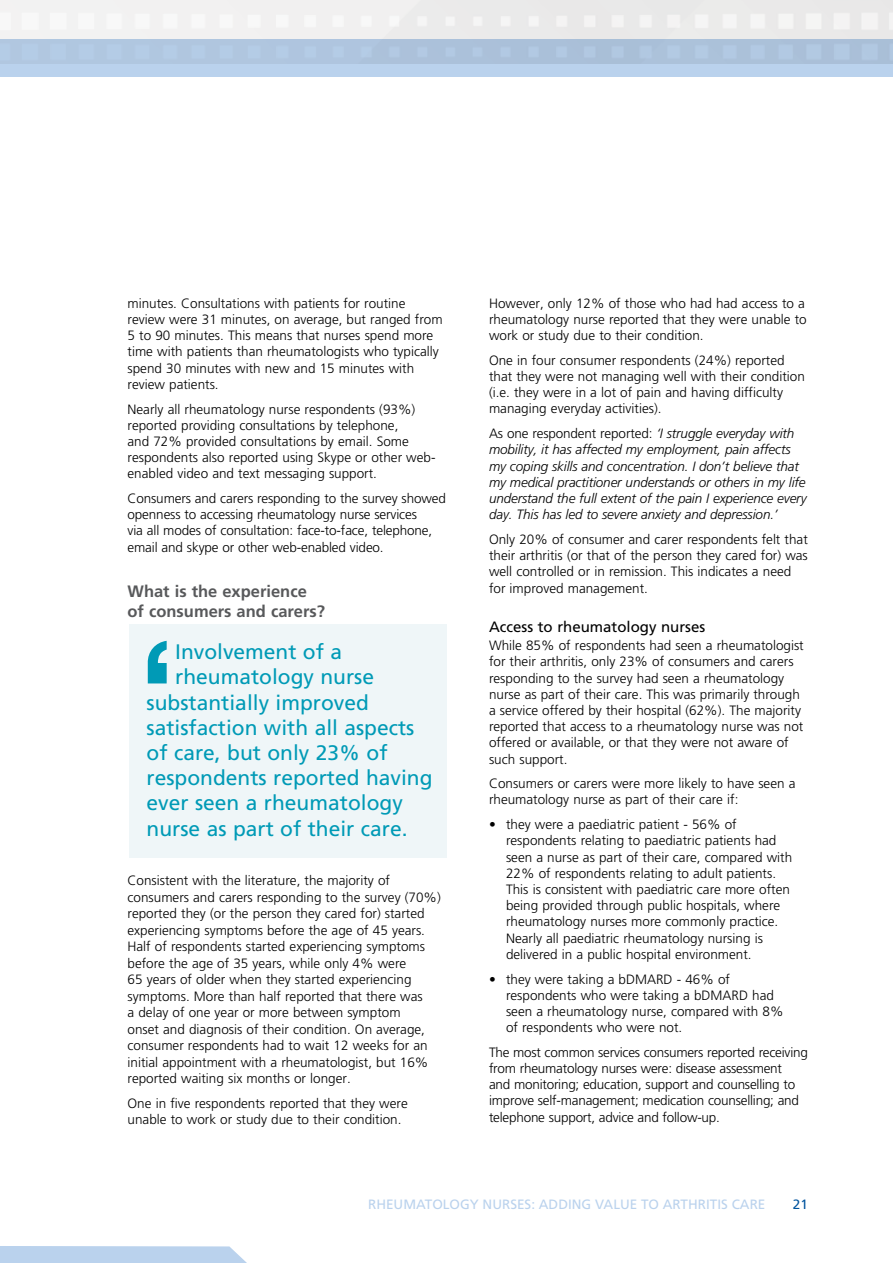
<style>
.page{position:relative;width:893px;height:1263px;background:#fff}
.page>*{position:absolute;margin:0;border:0;box-sizing:border-box;transform-origin:0 0}
.t1{font:21px "Frutiger";color:#009ab6}
.t2{font:700 16.5px/19.8px "Frutiger";color:#58595b}
.t3{font:15px "Frutiger";color:#000}
.t4{font:300 13.5px/16.2px "Frutiger";color:#000}
.t5{font:italic 300 13.5px/16.2px "Frutiger";letter-spacing:-.01em;color:#000}
.t6{font:13.5px "Frutiger";color:#bad2ed}
.t7{font:13.5px "Frutiger";color:#00549e}
.s1{font-style:normal}
</style>
<div class="page">
<svg style="left:0;top:1246px;width:247px;height:17px;background:#bdd4ed"></svg>
<div style="left:0;top:39px;width:893px;height:38px;background:linear-gradient(to right,#b5cce6,#b0c6e0)"></div>
<div style="left:129px;top:624px;width:317px;height:233px;background:#eff6f8"></div>
<svg style="left:147px;top:641px;width:20px;height:42px"></svg>
<p class="t4" style="left:128px;top:295px;width:317px">minutes. Consultations with patients for routine review were 31 minutes, on average, but ranged from 5 to 90 minutes. This means that nurses spend more time with patients than rheumatologists who typically spend 30 minutes with new and 15 minutes with review patients.</p>
<p class="t4" style="left:128px;top:401px;width:309px">Nearly all rheumatology nurse respondents (93%) reported providing consultations by telephone,<br>and 72% provided consultations by email. Some respondents also reported using Skype or other web&shy;enabled video and text messaging support.</p>
<p class="t4" style="left:128px;top:490px;width:320px">Consumers and carers responding to the survey showed openness to accessing rheumatology nurse services<br>via all modes of consultation: face-to-face, telephone, email and skype or other web-enabled video.</p>
<p class="t2" style="left:128px;top:581px;width:199px">What is the experience of consumers and carers?</p>
<h1 class="t1" style="left:175px;top:639px;width:168px">Involvement of a</h1>
<h1 class="t1" style="left:175px;top:665px;width:200px">rheumatology nurse</h1>
<h1 class="t1" style="left:147px;top:690px;width:224px">substantially improved</h1>
<h1 class="t1" style="left:147px;top:715px;width:269px">satisfaction with all aspects</h1>
<h1 class="t1" style="left:147px;top:740px;width:242px">of care, but only 23% of</h1>
<h1 class="t1" style="left:147px;top:765px;width:287px">respondents reported having</h1>
<h1 class="t1" style="left:147px;top:791px;width:258px">ever seen a rheumatology</h1>
<h1 class="t1" style="left:147px;top:816px;width:262px">nurse as part of their care.</h1>
<p class="t4" style="left:128px;top:872px;width:315px">Consistent with the literature, the majority of consumers and carers responding to the survey (70%) reported they (or the person they cared for) started experiencing symptoms before the age of 45 years.<br>Half of respondents started experiencing symptoms before the age of 35 years, while only 4% were<br>65 years of older when they started experiencing symptoms. More than half reported that there was<br>a delay of one year or more between symptom<br>onset and diagnosis of their condition. On average, consumer respondents had to wait 12 weeks for an initial appointment with a rheumatologist, but 16% reported waiting six months or longer.</p>
<p class="t4" style="left:128px;top:1095px;width:282px">One in five respondents reported that they were unable to work or study due to their condition.</p>
<p class="t4" style="left:489px;top:295px;width:319px">However, only 12% of those who had had access to a rheumatology nurse reported that they were unable to work or study due to their condition.</p>
<p class="t4" style="left:489px;top:352px;width:317px">One in four consumer respondents (24%) reported that they were not managing well with their condition (i.e. they were in a lot of pain and having difficulty managing everyday activities).</p>
<p class="t5" style="left:489px;top:426px;width:319px"><span class="s1">As one respondent reported:</span> ‘I struggle everyday with mobility, it has affected my employment, pain affects my coping skills and concentration. I don’t believe that my medical practitioner understands or others in my life understand the full extent of the pain I experience every day. This has led to severe anxiety and depression.’</p>
<p class="t4" style="left:489px;top:531px;width:320px">Only 20% of consumer and carer respondents felt that their arthritis (or that of the person they cared for) was well controlled or in remission. This indicates a need for improved management.</p>
<p class="t3" style="left:489px;top:618px;width:218px">Access to rheumatology nurses</p>
<p class="t4" style="left:489px;top:637px;width:316px">While 85% of respondents had seen a rheumatologist for their arthritis, only 23% of consumers and carers responding to the survey had seen a rheumatology nurse as part of their care. This was primarily through a service offered by their hospital (62%). The majority reported that access to a rheumatology nurse was not offered or available, or that they were not aware of such support.</p>
<p class="t4" style="left:489px;top:776px;width:308px">Consumers or carers were more likely to have seen a rheumatology nurse as part of their care if:</p>
<p class="t4" style="left:506px;top:817px;width:288px;text-indent:-17px">• they were a paediatric patient - 56% of respondents relating to paediatric patients had seen a nurse as part of their care, compared with 22% of respondents relating to adult patients.<br>This is consistent with paediatric care more often being provided through public hospitals, where rheumatology nurses more commonly practice.<br>Nearly all paediatric rheumatology nursing is delivered in a public hospital environment.</p>
<p class="t4" style="left:506px;top:971px;width:279px;text-indent:-17px">• they were taking a bDMARD - 46% of respondents who were taking a bDMARD had seen a rheumatology nurse, compared with 8% of respondents who were not.</p>
<p class="t4" style="left:489px;top:1044px;width:320px">The most common services consumers reported receiving from rheumatology nurses were: disease assessment<br>and monitoring; education, support and counselling to improve self-management; medication counselling; and telephone support, advice and follow-up.</p>
<p class="t6" style="left:368px;top:1197px;width:399px">RHEUMATOLOGY NURSES: ADDING VALUE TO ARTHRITIS CARE</p>
<p class="t7" style="left:793px;top:1197px;width:17px">21</p>
</div>
